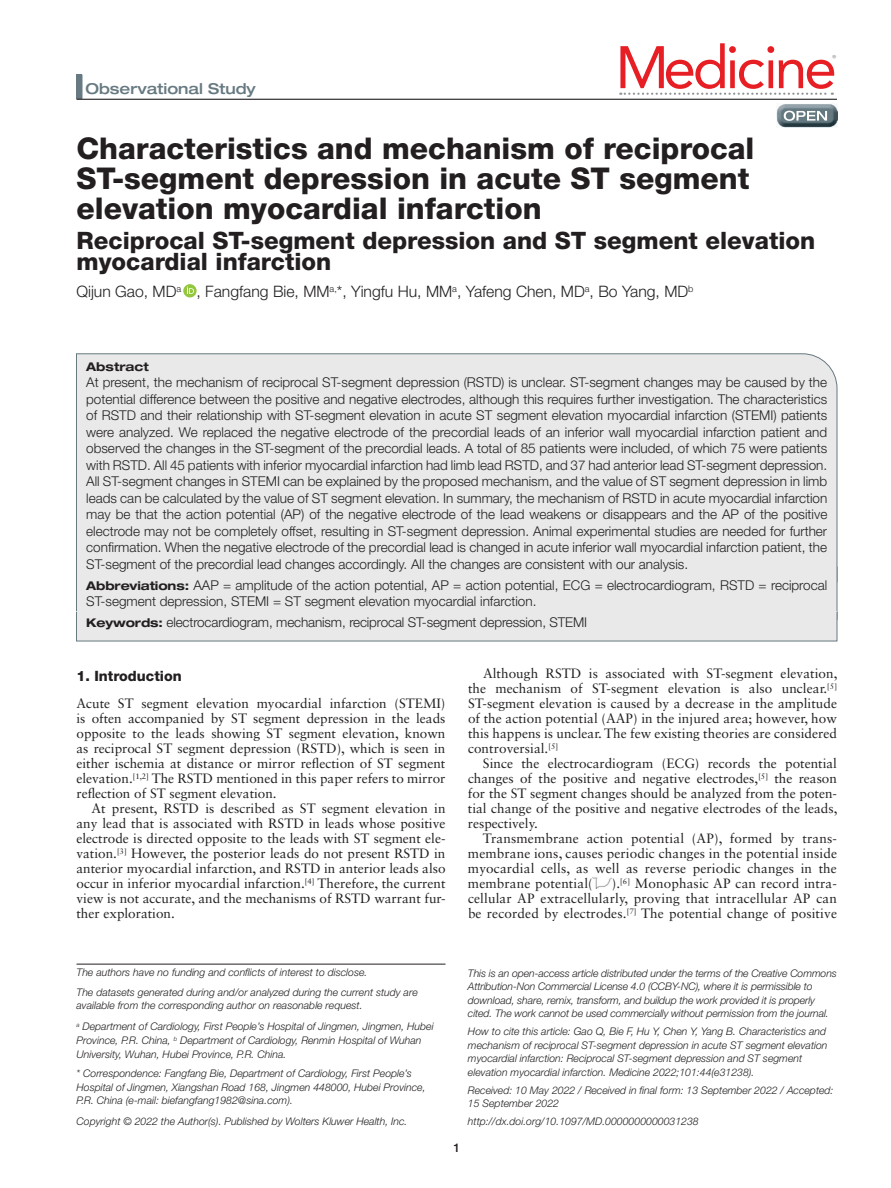
<style>
.page{position:relative;width:891px;height:1188px;background:#fff}
.page>*{position:absolute;margin:0;border:0;box-sizing:border-box;transform-origin:0 0}
.t1{font:59.4px "Avenir";letter-spacing:-.06em;color:#e71e24}
.t2{font:800 30px/30px "Helvetica Neue LT Std";color:#231f20}
.t3{font:800 24px/21px "Helvetica Neue LT Std";color:#231f20}
.t4{font:300 15.75px "Helvetica Neue LT Std";color:#231f20}
.t5{font:500 expanded 15px "Helvetica Neue LT Std";color:#667981}
.t6{font:800 14.25px "Helvetica Neue LT Std";color:#231f20}
.t7{font:13.5px/15px "Sabon LT Std";color:#231f20;text-align:justify}
.t8{font:300 13.5px/16.5px "Helvetica Neue LT Std";color:#231f20;text-align:justify}
.t9{font:700 expanded 12px "Helvetica Neue LT Std";color:#231f20}
.t10{font:500 12px "Helvetica Neue LT Std";color:#231f20}
.t11{font:italic 300 10.5px/13.5px "Helvetica Neue LT Std";color:#231f20}
.t12{font:500 10.35px "Akzidenz Grotesk BE";color:#909295}
.s1{font-weight:700;font-stretch:expanded;font-size:12px}
</style>
<div class="page">
<div style="left:76px;top:74px;width:6px;height:25px;background:#677981"></div>
<hr style="left:76px;top:99px;width:761px;height:1px;background:#231f20">
<img style="left:776px;top:104px;width:61px;height:24px">
<svg style="left:784px;top:111px;width:43px;height:10px"></svg>
<svg style="left:620px;top:93px;width:213px;height:2px"></svg>
<div style="left:76px;top:353px;width:762px;height:230px;background:#e9e9e9"></div>
<div style="left:76px;top:567px;width:761px;height:54px;background:#e9e9e9"></div>
<div style="left:76px;top:612px;width:761px;height:29px;background:#e9e9e9"></div>
<svg style="left:183px;top:284px;width:14px;height:13px"></svg>
<svg style="left:187px;top:287px;width:7px;height:7px"></svg>
<img style="left:593px;top:877px;width:19px;height:11px">
<hr style="left:76px;top:964px;width:370px;height:1px;background:#231f20">
<p class="t5" style="left:86px;top:80px;width:172px">Observational Study</p>
<h1 class="t1" style="left:615px;top:33px;width:223px">Medicine</h1>
<p class="t12" style="left:832px;top:52px;width:6px">®</p>
<h2 class="t2" style="left:76px;top:134px;width:679px">Characteristics and mechanism of reciprocal<br>ST-segment depression in acute ST segment elevation myocardial infarction</h2>
<h3 class="t3" style="left:76px;top:230px;width:740px">Reciprocal ST-segment depression and ST segment elevation myocardial infarction</h3>
<p class="t4" style="left:76px;top:282px;width:619px">Qijun Gao, MD<sup>a</sup> , Fangfang Bie, MM<sup>a,</sup>*, Yingfu Hu, MM<sup>a</sup>, Yafeng Chen, MD<sup>a</sup>, Bo Yang, MD<sup>b</sup></p>
<p class="t9" style="left:86px;top:359px;width:64px">Abstract</p>
<p class="t8" style="left:86px;top:374px;width:743px">At present, the mechanism of reciprocal ST-segment depression (RSTD) is unclear. ST-segment changes may be caused by the potential difference between the positive and negative electrodes, although this requires further investigation. The characteristics of RSTD and their relationship with ST-segment elevation in acute ST segment elevation myocardial infarction (STEMI) patients were analyzed. We replaced the negative electrode of the precordial leads of an inferior wall myocardial infarction patient and observed the changes in the ST-segment of the precordial leads. A total of 85 patients were included, of which 75 were patients with RSTD. All 45 patients with inferior myocardial infarction had limb lead RSTD, and 37 had anterior lead ST-segment depression.<br>All ST-segment changes in STEMI can be explained by the proposed mechanism, and the value of ST segment depression in limb leads can be calculated by the value of ST segment elevation. In summary, the mechanism of RSTD in acute myocardial infarction may be that the action potential (AP) of the negative electrode of the lead weakens or disappears and the AP of the positive electrode may not be completely offset, resulting in ST-segment depression. Animal experimental studies are needed for further confirmation. When the negative electrode of the precordial lead is changed in acute inferior wall myocardial infarction patient, the ST-segment of the precordial lead changes accordingly. All the changes are consistent with our analysis.</p>
<p class="t8" style="left:86px;top:577px;width:743px"><span class="s1">Abbreviations:</span> AAP = amplitude of the action potential, AP = action potential, ECG = electrocardiogram, RSTD = reciprocal<br>ST-segment depression, STEMI = ST segment elevation myocardial infarction.</p>
<p class="t8" style="left:86px;top:614px;width:503px"><span class="s1">Keywords:</span> electrocardiogram, mechanism, reciprocal ST-segment depression, STEMI</p>
<p class="t6" style="left:76px;top:668px;width:107px">1. Introduction</p>
<p class="t7" style="left:76px;top:696px;width:371px">Acute ST segment elevation myocardial infarction (STEMI) is often accompanied by ST segment depression in the leads opposite to the leads showing ST segment elevation, known as reciprocal ST segment depression (RSTD), which is seen in either ischemia at distance or mirror reflection of ST segment elevation.<sup>[1,2]</sup> The RSTD mentioned in this paper refers to mirror reflection of ST segment elevation.</p>
<p class="t7" style="left:76px;top:801px;width:371px;text-indent:15px">At present, RSTD is described as ST segment elevation in any lead that is associated with RSTD in leads whose positive electrode is directed opposite to the leads with ST segment ele&shy;vation.<sup>[3]</sup> However, the posterior leads do not present RSTD in anterior myocardial infarction, and RSTD in anterior leads also occur in inferior myocardial infarction.<sup>[4]</sup> Therefore, the current view is not accurate, and the mechanisms of RSTD warrant fur&shy;ther exploration.</p>
<p class="t7" style="left:468px;top:666px;width:371px;text-indent:15px">Although RSTD is associated with ST-segment elevation, the mechanism of ST-segment elevation is also unclear.<sup>[5] </sup>ST-segment elevation is caused by a decrease in the amplitude of the action potential (AAP) in the injured area; however, how this happens is unclear. The few existing theories are considered controversial.<sup>[5]</sup></p>
<p class="t7" style="left:468px;top:756px;width:371px;text-indent:15px">Since the electrocardiogram (ECG) records the potential changes of the positive and negative electrodes,<sup>[5]</sup> the reason for the ST segment changes should be analyzed from the poten&shy;tial change of the positive and negative electrodes of the leads, respectively.</p>
<p class="t7" style="left:468px;top:831px;width:371px;text-indent:15px">Transmembrane action potential (AP), formed by trans&shy;membrane ions, causes periodic changes in the potential inside myocardial cells, as well as reverse periodic changes in the membrane potential(</p>
<p class="t7" style="left:468px;top:876px;width:371px;text-indent:144px">).<sup>[6]</sup> Monophasic AP can record intra&shy;cellular AP extracellularly, proving that intracellular AP can be recorded by electrodes.<sup>[7]</sup> The potential change of positive</p>
<p class="t11" style="left:76px;top:963px;width:343px;line-height:19.5px">The authors have no funding and conflicts of interest to disclose.<br>The datasets generated during and/or analyzed during the current study are</p>
<p class="t11" style="left:76px;top:995px;width:359px;line-height:21px">available from the corresponding author on reasonable request.<br><sup>a</sup> Department of Cardiology, First People’s Hospital of Jingmen, Jingmen, Hubei</p>
<p class="t11" style="left:76px;top:1033px;width:347px">Province, P.R. China, <sup>b</sup> Department of Cardiology, Renmin Hospital of Wuhan<br>University, Wuhan, Hubei Province, P.R. China.</p>
<p class="t11" style="left:76px;top:1066px;width:351px">* Correspondence: Fangfang Bie, Department of Cardiology, First People’s<br>Hospital of Jingmen, Xiangshan Road 168, Jingmen 448000, Hubei Province,<br>P.R. China (e-mail: biefangfang1982@sina.com).</p>
<p class="t11" style="left:76px;top:1114px;width:333px">Copyright © 2022 the Author(s). Published by Wolters Kluwer Health, Inc.</p>
<p class="t10" style="left:453px;top:1140px;width:8px">1</p>
<p class="t11" style="left:468px;top:966px;width:370px">This is an open-access article distributed under the terms of the Creative Commons Attribution-Non Commercial License 4.0 (CCBY-NC), where it is permissible to download, share, remix, transform, and buildup the work provided it is properly cited. The work cannot be used commercially without permission from the journal.</p>
<p class="t11" style="left:468px;top:1024px;width:361px">How to cite this article: Gao Q, Bie F, Hu Y, Chen Y, Yang B. Characteristics and mechanism of reciprocal ST-segment depression in acute ST segment elevation myocardial infarction: Reciprocal ST-segment depression and ST segment elevation myocardial infarction. Medicine 2022;101:44(e31238).</p>
<p class="t11" style="left:468px;top:1083px;width:367px">Received: 10 May 2022 / Received in final form: 13 September 2022 / Accepted:<br>15 September 2022</p>
<p class="t11" style="left:468px;top:1114px;width:232px">http://dx.doi.org/10.1097/MD.0000000000031238</p>
</div>
